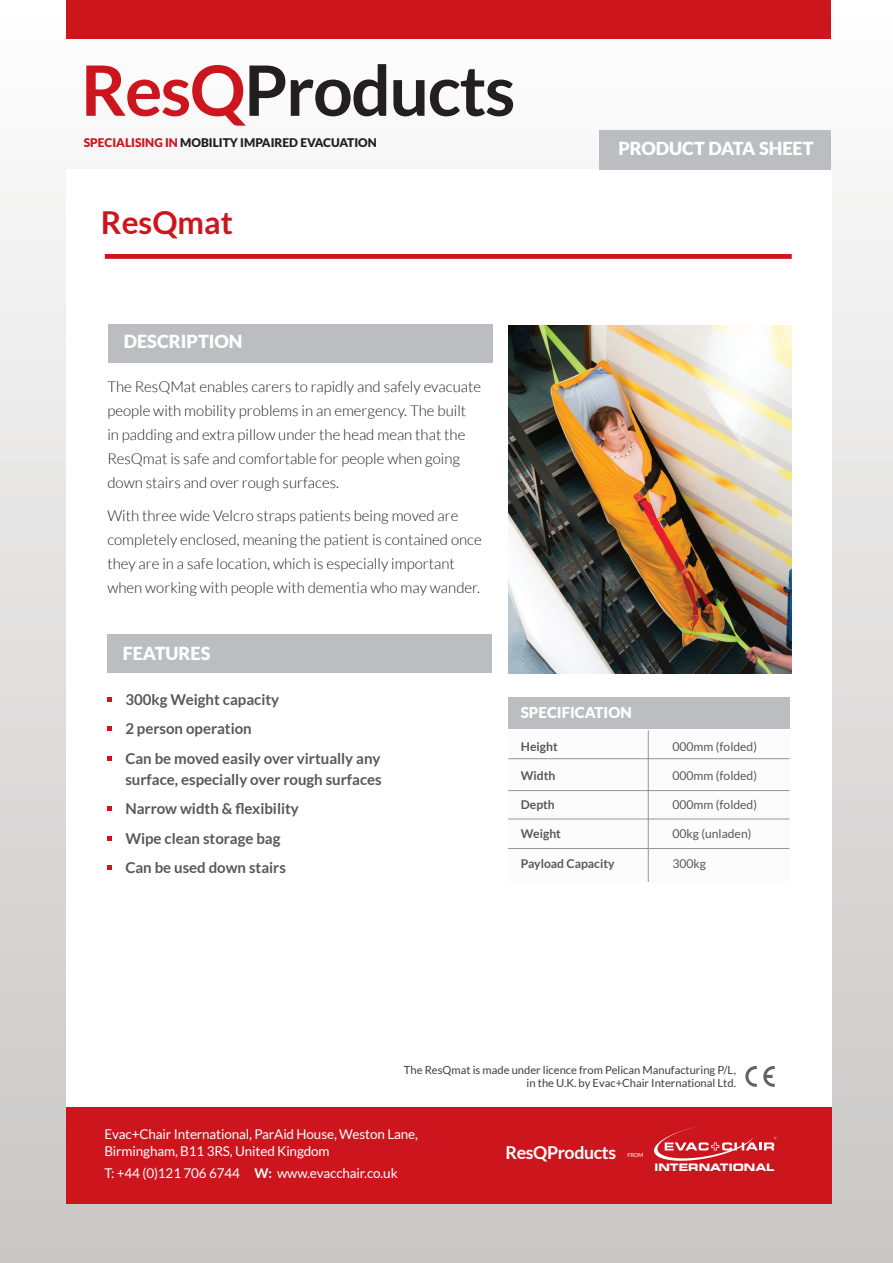
<style>
.page{position:relative;width:893px;height:1263px;background:#fff}
.page>*{position:absolute;margin:0;border:0;box-sizing:border-box;transform-origin:0 0}
.t1{font:700 69.6px "Lato";letter-spacing:-.02em;color:#231f20}
.t2{font:700 31.65px "Lato";color:#cd151d}
.t3{font:900 18px "Lato";color:#fff}
.t4{font:700 17.7px "Lato";letter-spacing:-.02em;color:#fff}
.t5{font:300 15px/24px "Lato";color:#231f20}
.t6{font:700 15px/29.5px "Lato";color:#57585a}
.t7{font:900 15px "Lato";color:#fff}
.t8{font:13.5px/17.1px "Lato";letter-spacing:-.01em;color:#fff}
.t9{font:12.15px "Lato";color:#57585a}
.t10{font:700 12.15px "Lato";color:#57585a}
.t11{font:900 12px "Lato";color:#231f20}
.t12{font:11.25px/12.8px "Lato";color:#3e3e3f;text-align:right}
.t13{font:700 expanded 10.2px "Square 721 BT";color:#fff}
.t14{font:5.55px "Lato";color:#fff}
.s1{color:#cd151d}
.s2{font-weight:700}
</style>
<div class="page">
<div style="left:0;top:0;width:893px;height:1263px;background:linear-gradient(to bottom,#fdfcfc,#c8c6c5)"></div>
<div style="left:66px;top:169px;width:765px;height:1034px;background:#fff"></div>
<div style="left:66px;top:1107px;width:765px;height:96px;background:#cd151d"></div>
<div style="left:600px;top:130px;width:231px;height:40px;background:#bcbdc0"></div>
<svg style="left:745px;top:1066px;width:12px;height:21px"></svg>
<svg style="left:763px;top:1066px;width:12px;height:21px"></svg>
<div style="left:67px;top:0;width:764px;height:38px;background:#cd151d"></div>
<svg style="left:654px;top:1127px;width:122px;height:34px"></svg>
<div style="left:105px;top:254px;width:687px;height:5px;background:#cd151d"></div>
<img style="left:508px;top:326px;width:284px;height:348px">
<div style="left:108px;top:324px;width:385px;height:39px;background:#bcbdc0"></div>
<div style="left:107px;top:634px;width:385px;height:39px;background:#bcbdc0"></div>
<svg style="left:107px;top:697px;width:5px;height:5px"></svg>
<svg style="left:107px;top:727px;width:5px;height:4px"></svg>
<svg style="left:107px;top:756px;width:5px;height:5px"></svg>
<svg style="left:107px;top:807px;width:5px;height:4px"></svg>
<svg style="left:107px;top:836px;width:5px;height:5px"></svg>
<svg style="left:107px;top:866px;width:5px;height:4px"></svg>
<div style="left:508px;top:697px;width:281px;height:32px;background:#bcbdc0"></div>
<hr style="left:508px;top:758px;width:281px;height:1px;background:#939598">
<hr style="left:508px;top:790px;width:281px;height:1px;background:#939598">
<hr style="left:508px;top:819px;width:281px;height:1px;background:#939598">
<hr style="left:508px;top:848px;width:281px;height:1px;background:#939598">
<hr style="left:648px;top:730px;width:1px;height:152px;background:#939598">
<h1 class="t1" style="left:81px;top:51px;width:436px"><span class="s1">ResQ</span>Products</h1>
<p class="t11" style="left:84px;top:136px;width:295px"><span class="s1">SPECIALISING IN</span> MOBILITY IMPAIRED EVACUATION</p>
<h2 class="t2" style="left:101px;top:204px;width:133px">ResQmat</h2>
<p class="t3" style="left:124px;top:331px;width:25px">DESCRIPTION</p>
<p class="t5" style="left:107px;top:375px;width:375px">The ResQMat enables carers to rapidly and safely evacuate people with mobility problems in an emergency. The built in padding and extra pillow under the head mean that the ResQmat is safe and comfortable for people when going down stairs and over rough surfaces.</p>
<p class="t5" style="left:107px;top:503px;width:376px">With three wide Velcro straps patients being moved are completely enclosed, meaning the patient is contained once they are in a safe location, which is especially important when working with people with dementia who may wander.</p>
<p class="t3" style="left:618px;top:138px;width:197px">PRODUCT DATA SHEET</p>
<p class="t3" style="left:123px;top:643px;width:22px">FEATURES</p>
<p class="t6" style="left:125px;top:684px;width:256px">300kg Weight capacity<br>2 person operation<br>Can be moved easily over virtually any</p>
<p class="t6" style="left:125px;top:764px;width:258px">surface, especially over rough surfaces<br>Narrow width &amp; flexibility<br>Wipe clean storage bag<br>Can be used down stairs</p>
<p class="t7" style="left:521px;top:704px;width:18px">SPECIFICATION</p>
<p class="t10" style="left:521px;top:740px;width:38px">Height</p>
<p class="t10" style="left:521px;top:769px;width:36px">Width</p>
<p class="t10" style="left:521px;top:798px;width:36px">Depth</p>
<p class="t10" style="left:521px;top:827px;width:42px">Weight</p>
<p class="t10" style="left:521px;top:856px;width:95px">Payload Capacity</p>
<p class="t9" style="left:672px;top:740px;width:86px">000mm (folded)</p>
<p class="t9" style="left:672px;top:769px;width:86px">000mm (folded)</p>
<p class="t9" style="left:672px;top:798px;width:86px">000mm (folded)</p>
<p class="t9" style="left:672px;top:827px;width:80px">00kg (unladen)</p>
<p class="t9" style="left:672px;top:856px;width:35px">300kg</p>
<p class="t12" style="left:404px;top:1064px;width:334px">The ResQmat is made under licence from Pelican Manufacturing P/L, in the U.K. by Evac+Chair International Ltd.</p>
<p class="t8" style="left:104px;top:1126px;width:315px">Evac+Chair International, ParAid House, Weston Lane,<br>Birmingham, B11 3RS, United Kingdom</p>
<p class="t8" style="left:104px;top:1165px;width:295px">T: +44 (0)121 706 6744 <span class="s2">W:</span> www.evacchair.co.uk</p>
<p class="t4" style="left:505px;top:1143px;width:112px">ResQProducts</p>
<p class="t14" style="left:627px;top:1152px;width:17px">FROM</p>
<p class="t13" style="left:654px;top:1161px;width:121px">INTERNATIONAL</p>
</div>
